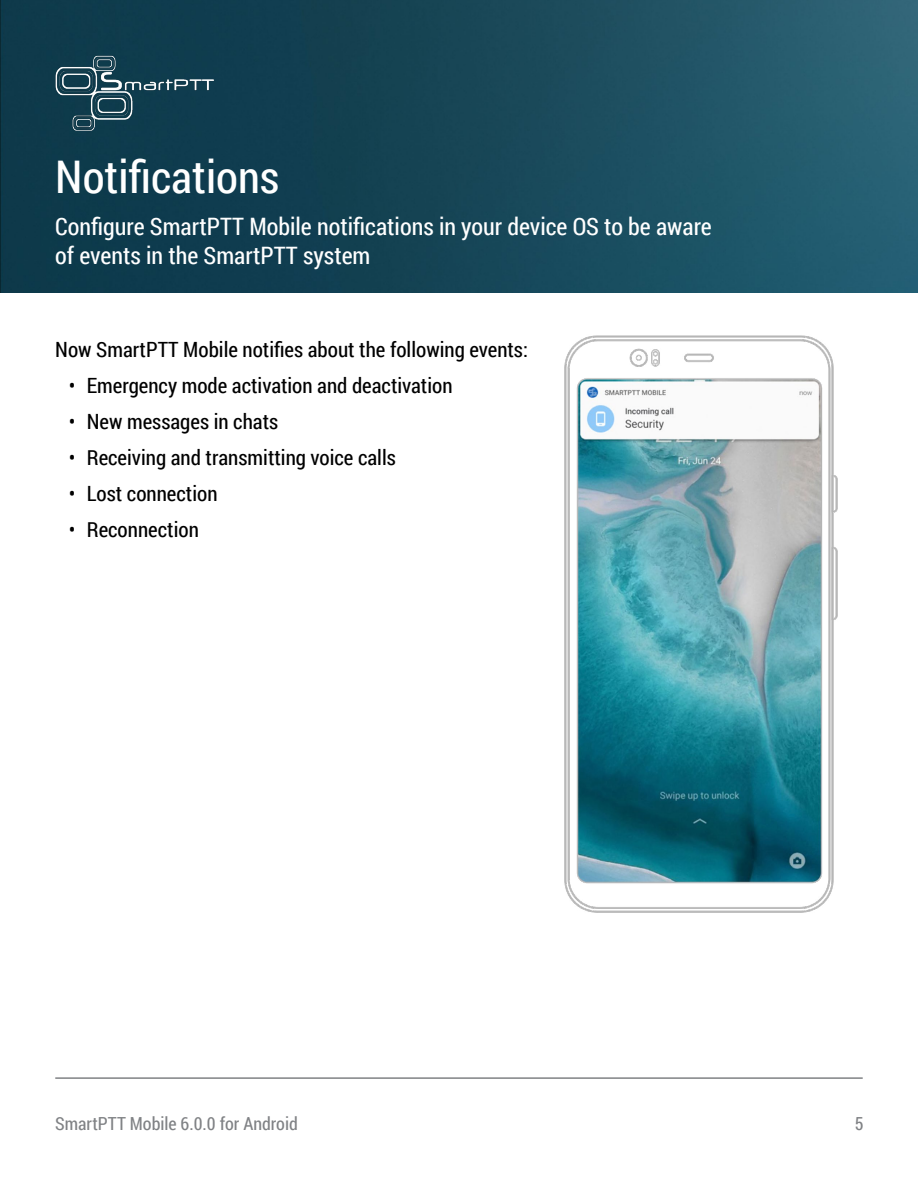
<style>
.page{position:relative;width:918px;height:1188px;background:#fff}
.page>*{position:absolute;margin:0;border:0;box-sizing:border-box;transform-origin:0 0}
.Зеленые_заголовки{font:45px "Roboto Condensed";color:#fff}
.t1{font:24px/28.8px "Roboto Condensed";color:#fff}
.t2{font:21px "Roboto Condensed";color:#000}
.t3{font:18px "Roboto Condensed";color:#808285}
</style>
<div class="page">
<hr style="left:55px;top:1077px;width:808px;height:2px;background:#808285">
<img style="left:1px;top:0;width:917px;height:292px">
<img style="left:43px;top:47px;width:182px;height:92px">
<img style="left:0;top:0;width:1px;height:292px">
<img style="left:564px;top:335px;width:274px;height:578px">
<p class="Зеленые_заголовки" style="left:55px;top:146px;width:226px">Notifications</p>
<p class="t1" style="left:55px;top:211px;width:658px">Configure SmartPTT Mobile notifications in your device OS to be aware of events in the SmartPTT system</p>
<p class="t2" style="left:55px;top:335px;width:474px">Now SmartPTT Mobile notifies about the following events:</p>
<p class="t2" style="left:69px;top:371px;width:385px">• Emergency mode activation and deactivation</p>
<p class="t2" style="left:69px;top:407px;width:211px">• New messages in chats</p>
<p class="t2" style="left:69px;top:443px;width:329px">• Receiving and transmitting voice calls</p>
<p class="t2" style="left:69px;top:479px;width:150px">• Lost connection</p>
<p class="t2" style="left:69px;top:515px;width:132px">• Reconnection</p>
<p class="t3" style="left:55px;top:1111px;width:244px">SmartPTT Mobile 6.0.0 for Android</p>
<p class="t3" style="left:855px;top:1111px;width:10px">5</p>
</div>
